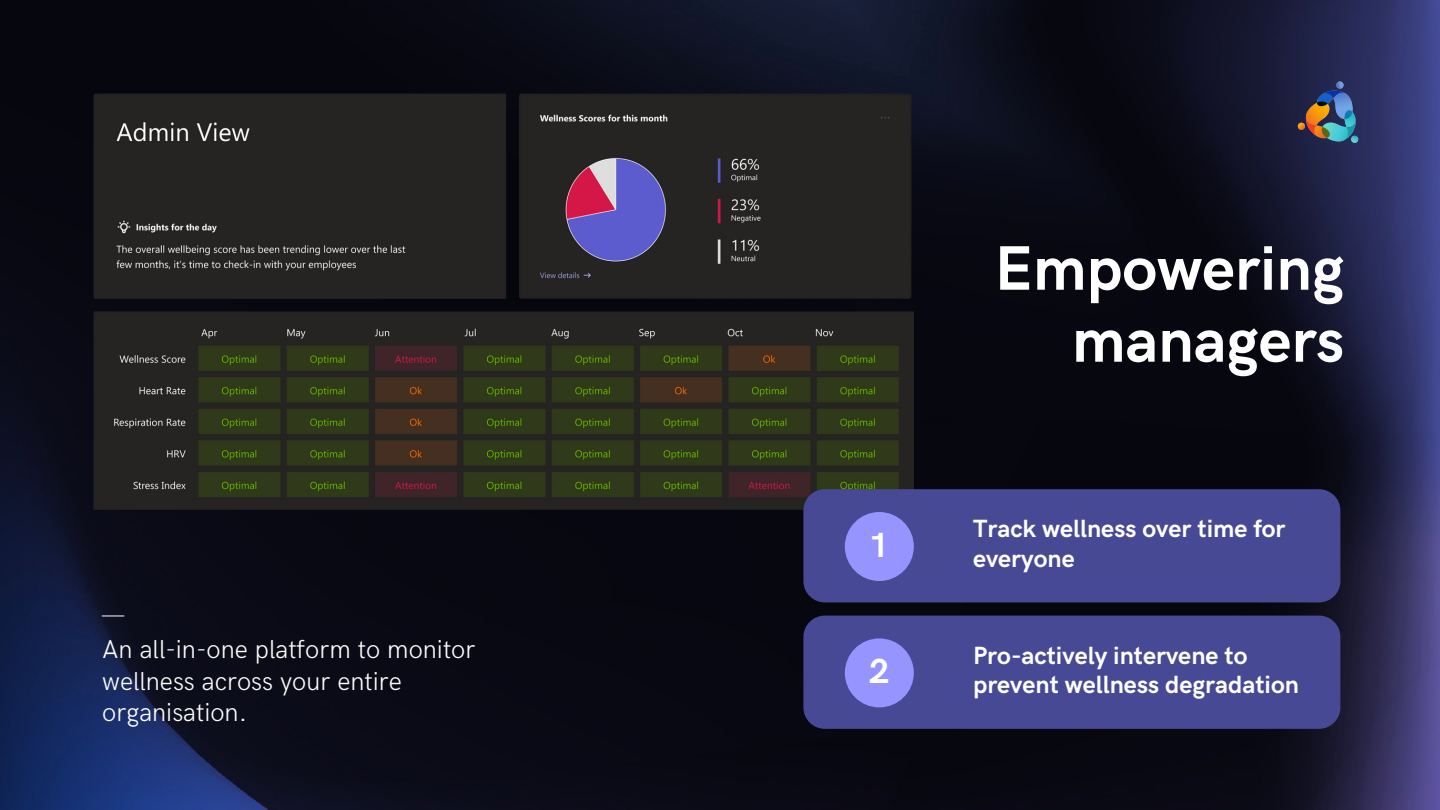
<style>
.page{position:relative;width:1440px;height:810px;background:#fff}
.page>*{position:absolute;margin:0;border:0;box-sizing:border-box;transform-origin:0 0}
.t1{font:700 63px/72px "HK Grotesk";color:#fff;text-align:right}
.t2{font:700 35px "HK Grotesk";color:#fff}
.t3{font:300 26px/31.5px "HK Grotesk";color:#fff}
.t4{font:700 25px/29.2px "HK Grotesk";color:#fff}
</style>
<div class="page">
<img style="left:0;top:0;width:1440px;height:810px">
<img style="left:81px;top:82px;width:833px;height:436px">
<div style="left:803px;top:489px;width:537px;height:113px;background:#484995;border-radius:21px"></div>
<div style="left:803px;top:616px;width:537px;height:113px;background:#484995;border-radius:21px"></div>
<div style="left:845px;top:512px;width:69px;height:69px;background:#9695ff;border-radius:50%"></div>
<div style="left:845px;top:638px;width:69px;height:69px;background:#9695ff;border-radius:50%"></div>
<svg style="left:102px;top:616px;width:22px;height:1px"></svg>
<img style="left:1297px;top:81px;width:62px;height:63px">
<p class="t3" style="left:102px;top:634px;width:375px">An all-in-one platform to monitor wellness across your entire organisation.</p>
<h2 class="t2" style="left:869px;top:525px;width:22px">1</h2>
<h2 class="t2" style="left:869px;top:652px;width:22px">2</h2>
<h1 class="t1" style="left:995px;top:235px;width:351px">Empowering managers</h1>
<p class="t4" style="left:973px;top:515px;width:314px">Track wellness over time for everyone</p>
<p class="t4" style="left:973px;top:642px;width:328px">Pro-actively intervene to prevent wellness degradation</p>
</div>
